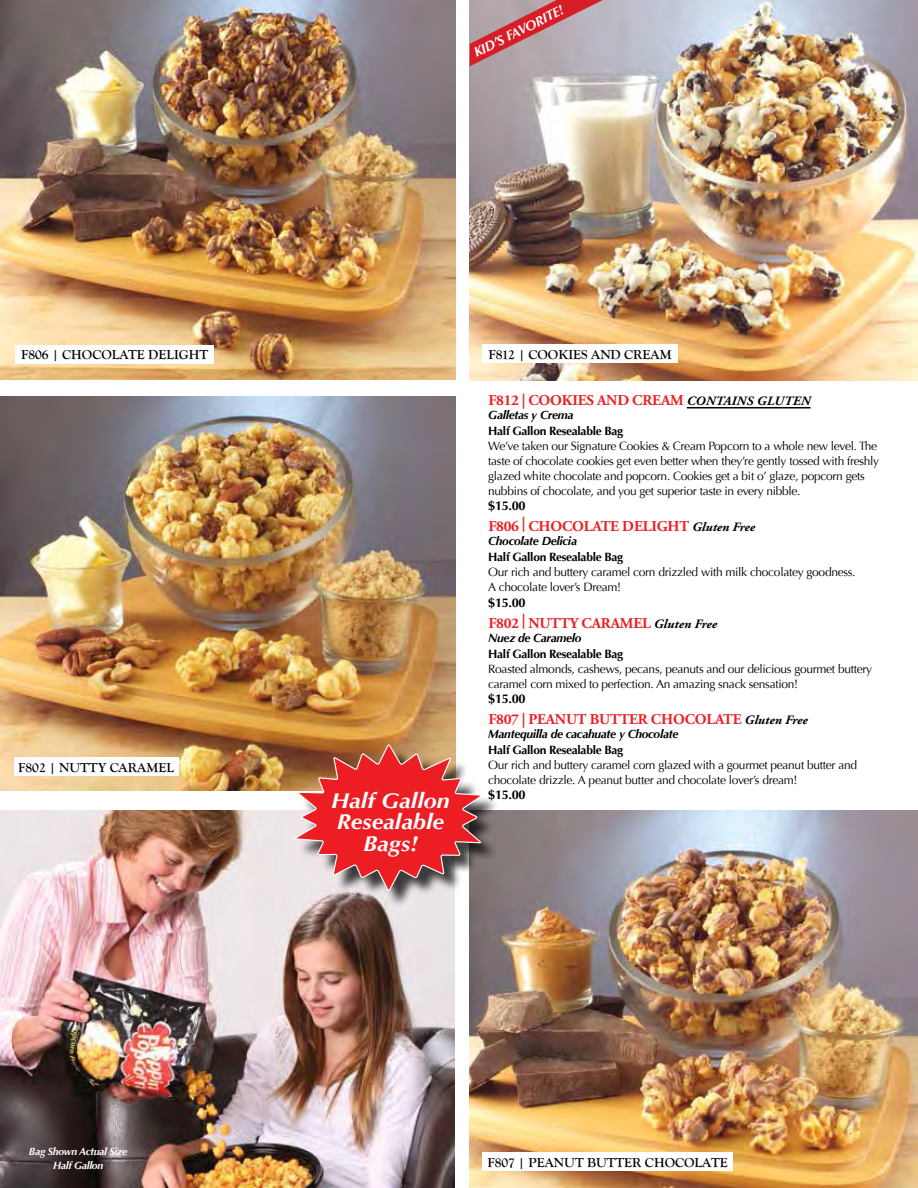
<style>
.page{position:relative;width:918px;height:1188px;background:#fff}
.page>*{position:absolute;margin:0;border:0;box-sizing:border-box;transform-origin:0 0}
.t1{font:italic 700 21.6px/21.6px "Optima";color:#fff;text-align:center;scale:1.08 1}
.t2{font:700 15px "Adobe Garamond Pro";letter-spacing:-.01em;color:#ec2027}
.t3{font:700 13.5px "Goudy Old Style T";color:#000}
.t4{font:italic 700 13.5px "Optima";color:#fff}
.t5{font:italic 700 12.75px "Adobe Garamond Pro";letter-spacing:.005em;color:#000;scale:1.04 1}
.t6{font:700 12.75px "Optima";letter-spacing:-.025em;color:#000}
.t7{font:12px/15px "Optima";letter-spacing:-.025em;color:#000}
.t8{font:700 12px "Optima";letter-spacing:-.025em;color:#000}
.t9{font:italic 700 12px "Optima";letter-spacing:-.025em;color:#000}
.t10{font:italic 700 10.5px/14.2px "Optima";letter-spacing:-.03em;color:#fff;text-align:center}
.s1{font-style:italic;font-size:12.75px;color:#000}
</style>
<div class="page">
<img style="left:470px;top:810px;width:448px;height:378px">
<img style="left:0;top:397px;width:456px;height:393px">
<img style="left:0;top:0;width:456px;height:380px">
<hr style="left:687px;top:407px;width:124px;height:1px;background:#000">
<div style="left:14px;top:757px;width:164px;height:19px;background:#fff"></div>
<div style="left:15px;top:345px;width:199px;height:18px;background:#fff"></div>
<div style="left:483px;top:1152px;width:250px;height:19px;background:#fff"></div>
<img style="left:0;top:810px;width:454px;height:378px">
<img style="left:470px;top:0;width:448px;height:380px">
<div style="left:483px;top:345px;width:195px;height:18px;background:#fff"></div>
<div style="left:298px;top:747px;width:202px;height:162px;background:#000;opacity:.75"></div>
<svg style="left:294px;top:744px;width:188px;height:150px;background:#d25958"></svg>
<svg style="left:469px;top:0;width:161px;height:67px;background:#bc8c93"></svg>
<p class="t3" style="left:21px;top:347px;width:188px">F806 | CHOCOLATE DELIGHT</p>
<p class="t3" style="left:18px;top:760px;width:157px">F802 | NUTTY CARAMEL</p>
<p class="t10" style="left:29px;top:1145px;width:100px">Bag Shown Actual Size<br>Half Gallon</p>
<p class="t4" style="left:471px;top:46px;width:100px;rotate:-27deg">KID’S FAVORITE!</p>
<h1 class="t1" style="left:331px;top:790px;width:111px">Half Gallon<br>Resealable<br>Bags!</h1>
<p class="t3" style="left:489px;top:347px;width:185px">F812 | COOKIES AND CREAM</p>
<p class="t2" style="left:488px;top:391px;width:166px">F812 | COOKIES AND CREAM</p>
<p class="t5" style="left:687px;top:393px;width:120px">Contains Gluten</p>
<p class="t9" style="left:488px;top:407px;width:87px">Galletas y Crema</p>
<p class="t8" style="left:488px;top:424px;width:136px">Half Gallon Resealable Bag</p>
<p class="t7" style="left:488px;top:439px;width:393px">We’ve taken our Signature Cookies &amp; Cream Popcorn to a whole new level. The taste of chocolate cookies get even better when they’re gently tossed with freshly glazed white chocolate and popcorn. Cookies get a bit o’ glaze, popcorn gets nubbins of chocolate, and you get superior taste in every nibble.</p>
<p class="t6" style="left:488px;top:498px;width:39px">$15.00</p>
<p class="t2" style="left:488px;top:517px;width:89px">F806 | CHO COLATE</p>
<p class="t2" style="left:622px;top:517px;width:11px">DELIGHT</p>
<p class="t5" style="left:692px;top:519px;width:63px">Gluten Free</p>
<p class="t9" style="left:488px;top:533px;width:90px">Chocolate Delicia</p>
<p class="t8" style="left:488px;top:550px;width:136px">Half Gallon Resealable Bag</p>
<p class="t7" style="left:488px;top:564px;width:369px">Our rich and buttery caramel corn drizzled with milk chocolatey goodness.<br>A chocolate lover’s Dream!</p>
<p class="t6" style="left:488px;top:596px;width:39px">$15.00</p>
<p class="t2" style="left:488px;top:614px;width:231px">F802 | NUTTY CARAMEL <span class="s1">Gluten Free</span></p>
<p class="t9" style="left:488px;top:631px;width:95px">Nuez de Caramelo</p>
<p class="t8" style="left:488px;top:647px;width:136px">Half Gallon Resealable Bag</p>
<p class="t7" style="left:488px;top:662px;width:385px">Roasted almonds, cashews, pecans, peanuts and our delicious gourmet buttery caramel corn mixed to perfection. An amazing snack sensation!</p>
<p class="t6" style="left:488px;top:692px;width:39px">$15.00</p>
<p class="t2" style="left:488px;top:710px;width:122px">F807 | PEANUT BUTTER</p>
<p class="t2" style="left:651px;top:710px;width:49px">CHO COLATE</p>
<p class="t5" style="left:745px;top:712px;width:63px">Gluten Free</p>
<p class="t9" style="left:488px;top:727px;width:192px">Mantequilla de cacahuate y Chocolate</p>
<p class="t8" style="left:488px;top:743px;width:136px">Half Gallon Resealable Bag</p>
<p class="t7" style="left:488px;top:758px;width:370px">Our rich and buttery caramel corn glazed with a gourmet peanut butter and chocolate drizzle. A peanut butter and chocolate lover’s dream!</p>
<p class="t6" style="left:488px;top:787px;width:39px">$15.00</p>
<p class="t3" style="left:488px;top:1155px;width:242px">F807 | PEANUT BUTTER CHOCOLATE</p>
</div>
